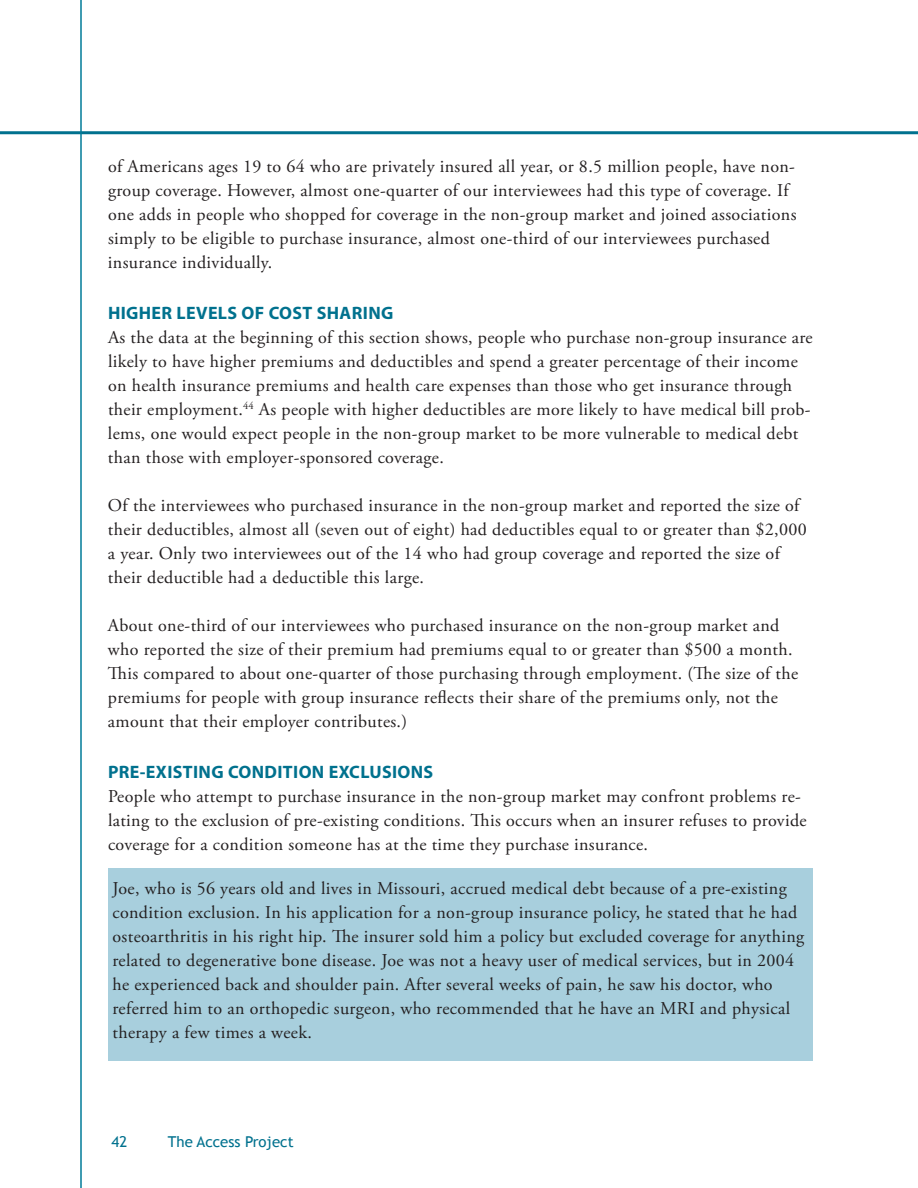
<style>
.page{position:relative;width:918px;height:1188px;background:#fff}
.page>*{position:absolute;margin:0;border:0;box-sizing:border-box;transform-origin:0 0}
.t1{font:18px/24px "Adobe Garamond Pro";letter-spacing:.02em;color:#231f20}
.t2{font:700 18px "Myriad";letter-spacing:.02em;color:#00718e}
.t3{font:15px "Trebuchet MS";color:#00718e}
</style>
<div class="page">
<hr style="left:0;top:131px;width:918px;height:3px;background:#00718e">
<hr style="left:80px;top:0;width:2px;height:1188px;background:#007b98">
<div style="left:108px;top:868px;width:705px;height:192px;background:#a8cfdd"></div>
<p class="t1" style="left:108px;top:155px;width:690px">of Americans ages 19 to 64 who are privately insured all year, or 8.5 million people, have non&shy;group coverage. However, almost one-quarter of our interviewees had this type of coverage. If one adds in people who shopped for coverage in the non-group market and joined associations simply to be eligible to purchase insurance, almost one-third of our interviewees purchased insurance individually.</p>
<p class="t2" style="left:108px;top:304px;width:287px">HIGHER LEVELS OF COST SHARING</p>
<p class="t1" style="left:108px;top:326px;width:706px">As the data at the beginning of this section shows, people who purchase non-group insurance are likely to have higher premiums and deductibles and spend a greater percentage of their income on health insurance premiums and health care expenses than those who get insurance through their employment.<sup>44</sup> As people with higher deductibles are more likely to have medical bill prob&shy;lems, one would expect people in the non-group market to be more vulnerable to medical debt than those with employer-sponsored coverage.</p>
<p class="t1" style="left:108px;top:494px;width:700px">Of the interviewees who purchased insurance in the non-group market and reported the size of their deductibles, almost all (seven out of eight) had deductibles equal to or greater than $2,000 a year. Only two interviewees out of the 14 who had group coverage and reported the size of their deductible had a deductible this large.</p>
<p class="t1" style="left:108px;top:614px;width:692px">About one-third of our interviewees who purchased insurance on the non-group market and who reported the size of their premium had premiums equal to or greater than $500 a month.<br>This compared to about one-quarter of those purchasing through employment. (The size of the premiums for people with group insurance reflects their share of the premiums only, not the amount that their employer contributes.)</p>
<p class="t2" style="left:108px;top:763px;width:327px">PRE-EXISTING CONDITION EXCLUSIONS</p>
<p class="t1" style="left:108px;top:785px;width:700px">People who attempt to purchase insurance in the non-group market may confront problems re&shy;lating to the exclusion of pre-existing conditions. This occurs when an insurer refuses to provide coverage for a condition someone has at the time they purchase insurance.</p>
<p class="t1" style="left:112px;top:877px;width:693px">Joe, who is 56 years old and lives in Missouri, accrued medical debt because of a pre-existing condition exclusion. In his application for a non-group insurance policy, he stated that he had osteoarthritis in his right hip. The insurer sold him a policy but excluded coverage for anything related to degenerative bone disease. Joe was not a heavy user of medical services, but in 2004 he experienced back and shoulder pain. After several weeks of pain, he saw his doctor, who referred him to an orthopedic surgeon, who recommended that he have an MRI and physical therapy a few times a week.</p>
<p class="t3" style="left:112px;top:1133px;width:17px">42</p>
<p class="t3" style="left:168px;top:1133px;width:127px">The Access Project</p>
</div>
